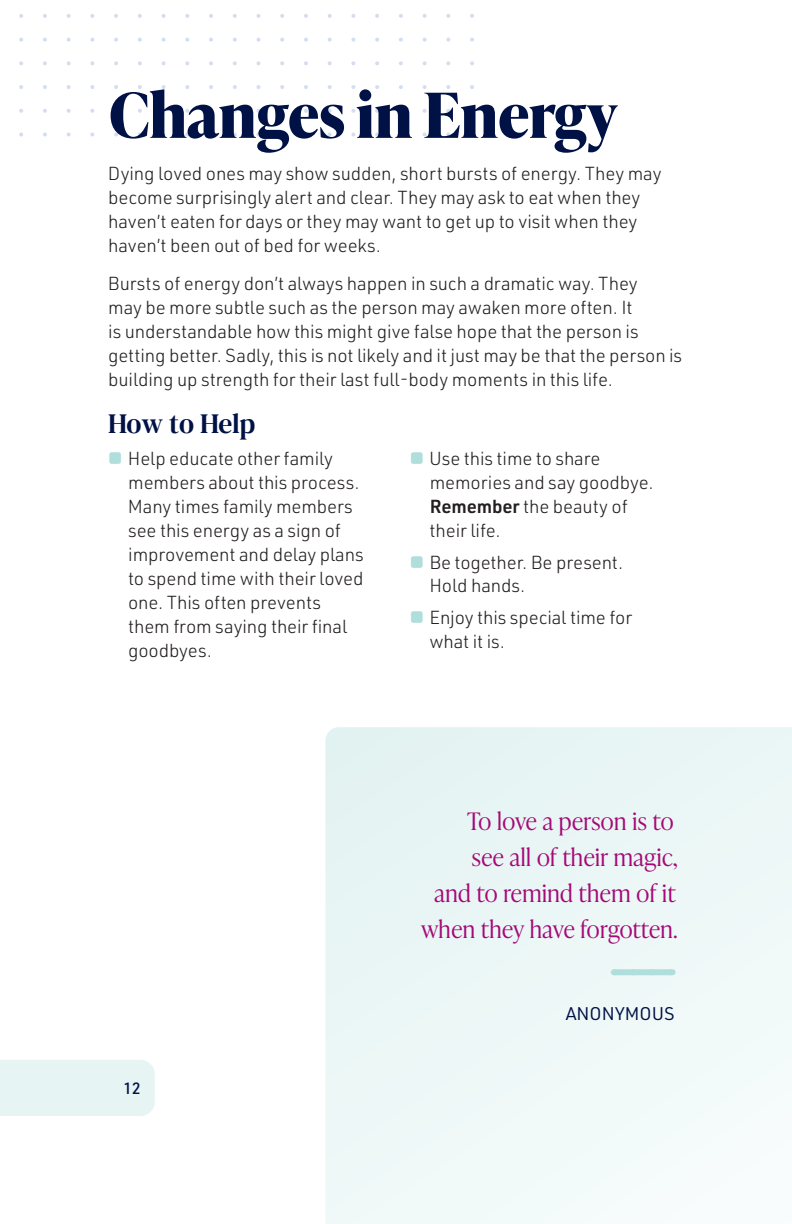
<style>
.page{position:relative;width:792px;height:1224px;background:#fff}
.page>*{position:absolute;margin:0;border:0;box-sizing:border-box;transform-origin:0 0}
.h1-ivy{font:700 62px "Ivy Presto Headline";color:#001145}
.h3-14_16{font:28px "DM Serif Text";letter-spacing:-.015em;color:#001145}
.Quote_sm{font:300 24px/36px "Ivy Presto Headline";letter-spacing:.02em;color:#a40976;text-align:right}
.p-9_25_12_span_all{font:300 18.4px/24px "URWDIN";letter-spacing:-.005em;color:#231f20}
.cite_RA{font:18px "URWDIN";color:#001145}
.t1{font:500 16px "URWDIN";color:#001145}
.s1{font-weight:600}
</style>
<div class="page">
<svg style="left:470px;top:133px;width:4px;height:4px"></svg>
<svg style="left:470px;top:109px;width:4px;height:4px"></svg>
<svg style="left:470px;top:85px;width:4px;height:4px"></svg>
<svg style="left:470px;top:61px;width:4px;height:4px"></svg>
<svg style="left:470px;top:38px;width:4px;height:4px"></svg>
<svg style="left:470px;top:14px;width:4px;height:4px"></svg>
<svg style="left:446px;top:133px;width:4px;height:4px"></svg>
<svg style="left:446px;top:109px;width:4px;height:4px"></svg>
<svg style="left:446px;top:85px;width:4px;height:4px"></svg>
<svg style="left:446px;top:61px;width:4px;height:4px"></svg>
<svg style="left:446px;top:38px;width:4px;height:4px"></svg>
<svg style="left:446px;top:14px;width:4px;height:4px"></svg>
<svg style="left:423px;top:133px;width:4px;height:4px"></svg>
<svg style="left:423px;top:109px;width:4px;height:4px"></svg>
<svg style="left:423px;top:85px;width:4px;height:4px"></svg>
<svg style="left:423px;top:61px;width:4px;height:4px"></svg>
<svg style="left:423px;top:38px;width:4px;height:4px"></svg>
<svg style="left:423px;top:14px;width:4px;height:4px"></svg>
<svg style="left:399px;top:133px;width:4px;height:4px"></svg>
<svg style="left:399px;top:109px;width:4px;height:4px"></svg>
<svg style="left:399px;top:85px;width:4px;height:4px"></svg>
<svg style="left:399px;top:61px;width:4px;height:4px"></svg>
<svg style="left:399px;top:38px;width:4px;height:4px"></svg>
<svg style="left:399px;top:14px;width:4px;height:4px"></svg>
<svg style="left:375px;top:133px;width:4px;height:4px"></svg>
<svg style="left:375px;top:109px;width:4px;height:4px"></svg>
<svg style="left:375px;top:85px;width:4px;height:4px"></svg>
<svg style="left:375px;top:61px;width:4px;height:4px"></svg>
<svg style="left:375px;top:38px;width:4px;height:4px"></svg>
<svg style="left:375px;top:14px;width:4px;height:4px"></svg>
<svg style="left:351px;top:133px;width:4px;height:4px"></svg>
<svg style="left:351px;top:109px;width:4px;height:4px"></svg>
<svg style="left:351px;top:85px;width:4px;height:4px"></svg>
<svg style="left:351px;top:61px;width:4px;height:4px"></svg>
<svg style="left:351px;top:38px;width:4px;height:4px"></svg>
<svg style="left:351px;top:14px;width:4px;height:4px"></svg>
<svg style="left:328px;top:133px;width:4px;height:4px"></svg>
<svg style="left:328px;top:109px;width:4px;height:4px"></svg>
<svg style="left:328px;top:85px;width:4px;height:4px"></svg>
<svg style="left:328px;top:61px;width:4px;height:4px"></svg>
<svg style="left:328px;top:38px;width:4px;height:4px"></svg>
<svg style="left:328px;top:14px;width:4px;height:4px"></svg>
<svg style="left:304px;top:133px;width:4px;height:4px"></svg>
<svg style="left:304px;top:109px;width:4px;height:4px"></svg>
<svg style="left:304px;top:85px;width:4px;height:4px"></svg>
<svg style="left:304px;top:61px;width:4px;height:4px"></svg>
<svg style="left:304px;top:38px;width:4px;height:4px"></svg>
<svg style="left:304px;top:14px;width:4px;height:4px"></svg>
<svg style="left:280px;top:133px;width:4px;height:4px"></svg>
<svg style="left:280px;top:109px;width:4px;height:4px"></svg>
<svg style="left:280px;top:85px;width:4px;height:4px"></svg>
<svg style="left:280px;top:61px;width:4px;height:4px"></svg>
<svg style="left:280px;top:38px;width:4px;height:4px"></svg>
<svg style="left:280px;top:14px;width:4px;height:4px"></svg>
<svg style="left:257px;top:109px;width:3px;height:4px"></svg>
<svg style="left:257px;top:85px;width:3px;height:4px"></svg>
<svg style="left:257px;top:61px;width:3px;height:4px"></svg>
<svg style="left:257px;top:38px;width:3px;height:4px"></svg>
<svg style="left:257px;top:14px;width:3px;height:4px"></svg>
<svg style="left:233px;top:133px;width:4px;height:4px"></svg>
<svg style="left:233px;top:109px;width:4px;height:4px"></svg>
<svg style="left:233px;top:85px;width:4px;height:4px"></svg>
<svg style="left:233px;top:61px;width:4px;height:4px"></svg>
<svg style="left:233px;top:38px;width:4px;height:4px"></svg>
<svg style="left:233px;top:14px;width:4px;height:4px"></svg>
<svg style="left:209px;top:133px;width:4px;height:4px"></svg>
<svg style="left:209px;top:109px;width:4px;height:4px"></svg>
<svg style="left:209px;top:85px;width:4px;height:4px"></svg>
<svg style="left:209px;top:61px;width:4px;height:4px"></svg>
<svg style="left:209px;top:38px;width:4px;height:4px"></svg>
<svg style="left:209px;top:14px;width:4px;height:4px"></svg>
<svg style="left:185px;top:133px;width:4px;height:4px"></svg>
<svg style="left:185px;top:109px;width:4px;height:4px"></svg>
<svg style="left:185px;top:85px;width:4px;height:4px"></svg>
<svg style="left:185px;top:61px;width:4px;height:4px"></svg>
<svg style="left:185px;top:38px;width:4px;height:4px"></svg>
<svg style="left:185px;top:14px;width:4px;height:4px"></svg>
<svg style="left:162px;top:133px;width:4px;height:4px"></svg>
<svg style="left:162px;top:109px;width:4px;height:4px"></svg>
<svg style="left:162px;top:85px;width:4px;height:4px"></svg>
<svg style="left:162px;top:61px;width:4px;height:4px"></svg>
<svg style="left:162px;top:38px;width:4px;height:4px"></svg>
<svg style="left:162px;top:14px;width:4px;height:4px"></svg>
<svg style="left:138px;top:133px;width:4px;height:4px"></svg>
<svg style="left:138px;top:109px;width:4px;height:4px"></svg>
<svg style="left:138px;top:85px;width:4px;height:4px"></svg>
<svg style="left:138px;top:61px;width:4px;height:4px"></svg>
<svg style="left:138px;top:38px;width:4px;height:4px"></svg>
<svg style="left:138px;top:14px;width:4px;height:4px"></svg>
<svg style="left:114px;top:133px;width:4px;height:4px"></svg>
<svg style="left:114px;top:109px;width:4px;height:4px"></svg>
<svg style="left:114px;top:85px;width:4px;height:4px"></svg>
<svg style="left:114px;top:61px;width:4px;height:4px"></svg>
<svg style="left:114px;top:38px;width:4px;height:4px"></svg>
<svg style="left:114px;top:14px;width:4px;height:4px"></svg>
<svg style="left:90px;top:133px;width:4px;height:4px"></svg>
<svg style="left:90px;top:109px;width:4px;height:4px"></svg>
<svg style="left:90px;top:85px;width:4px;height:4px"></svg>
<svg style="left:90px;top:61px;width:4px;height:4px"></svg>
<svg style="left:90px;top:38px;width:4px;height:4px"></svg>
<svg style="left:90px;top:14px;width:4px;height:4px"></svg>
<svg style="left:67px;top:133px;width:4px;height:4px"></svg>
<svg style="left:67px;top:109px;width:4px;height:4px"></svg>
<svg style="left:67px;top:85px;width:4px;height:4px"></svg>
<svg style="left:67px;top:61px;width:4px;height:4px"></svg>
<svg style="left:67px;top:38px;width:4px;height:4px"></svg>
<svg style="left:67px;top:14px;width:4px;height:4px"></svg>
<svg style="left:43px;top:133px;width:4px;height:4px"></svg>
<svg style="left:43px;top:109px;width:4px;height:4px"></svg>
<svg style="left:43px;top:85px;width:4px;height:4px"></svg>
<svg style="left:43px;top:61px;width:4px;height:4px"></svg>
<svg style="left:43px;top:38px;width:4px;height:4px"></svg>
<svg style="left:43px;top:14px;width:4px;height:4px"></svg>
<svg style="left:19px;top:133px;width:4px;height:4px"></svg>
<svg style="left:19px;top:109px;width:4px;height:4px"></svg>
<svg style="left:19px;top:85px;width:4px;height:4px"></svg>
<svg style="left:19px;top:61px;width:4px;height:4px"></svg>
<svg style="left:19px;top:38px;width:4px;height:4px"></svg>
<svg style="left:19px;top:14px;width:4px;height:4px"></svg>
<svg style="left:325px;top:727px;width:467px;height:497px"></svg>
<div style="left:614px;top:969px;width:58px;height:6px;background:#afdedb"></div>
<svg style="left:635px;top:969px;width:27px;height:1px"></svg>
<div style="left:0;top:1060px;width:155px;height:56px;background:#e6f4f3"></div>
<p class="h1-ivy" style="left:109px;top:70px;width:510px">Changes in Energy</p>
<p class="p-9_25_12_span_all" style="left:108px;top:161px;width:555px">Dying loved ones may show sudden, short bursts of energy. They may become surprisingly alert and clear. They may ask to eat when they haven’t eaten for days or they may want to get up to visit when they haven’t been out of bed for weeks.</p>
<p class="p-9_25_12_span_all" style="left:108px;top:271px;width:576px">Bursts of energy don’t always happen in such a dramatic way. They<br>may be more subtle such as the person may awaken more often. It<br>is understandable how this might give false hope that the person is getting better. Sadly, this is not likely and it just may be that the person is building up strength for their last full-body moments in this life.</p>
<p class="h3-14_16" style="left:108px;top:407px;width:149px">How to Help</p>
<p class="p-9_25_12_span_all" style="left:128px;top:446px;width:237px">Help educate other family members about this process.<br>Many times family members see this energy as a sign of improvement and delay plans to spend time with their loved one. This often prevents them from saying their final goodbyes.</p>
<p class="p-9_25_12_span_all" style="left:429px;top:446px;width:226px">Use this time to share memories and say goodbye.<br><span class="s1">Remember</span> the beauty of their life.</p>
<p class="p-9_25_12_span_all" style="left:429px;top:549px;width:195px">Be together. Be present.<br>Hold hands.</p>
<p class="p-9_25_12_span_all" style="left:429px;top:605px;width:204px">Enjoy this special time for what it is.</p>
<p class="Quote_sm" style="left:434px;top:802px;width:245px">To love a person is to see all of their magic, and to remind them of it</p>
<p class="Quote_sm" style="left:421px;top:910px;width:258px">when they have forgotten.</p>
<p class="t1" style="left:123px;top:1077px;width:19px">12</p>
<p class="cite_RA" style="left:566px;top:1002px;width:110px">ANONYMOUS</p>
</div>
